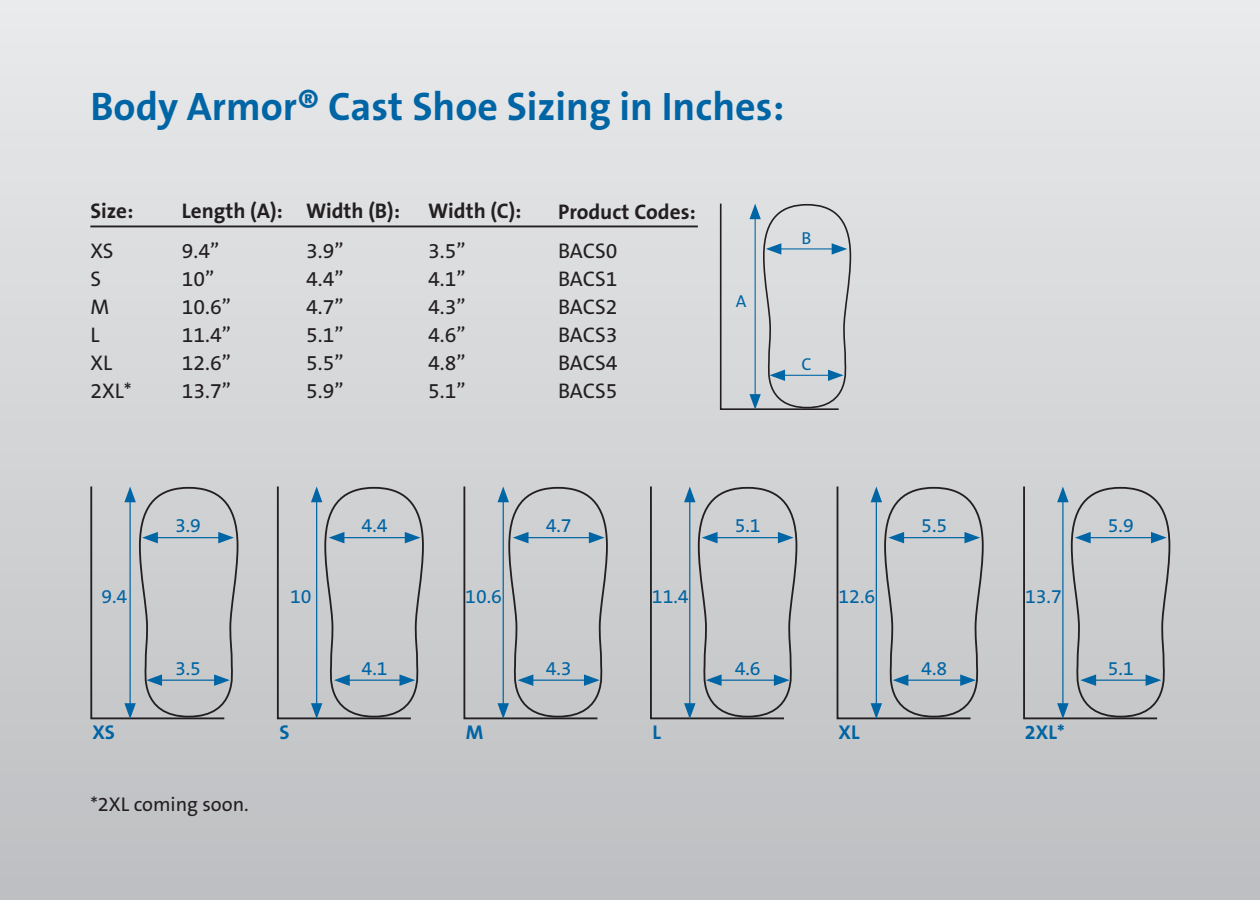
<style>
.page{position:relative;width:1260px;height:900px;background:#fff}
.page>*{position:absolute;margin:0;border:0;box-sizing:border-box;transform-origin:0 0}
.t1{font:700 40px "The Sans B7";color:#0065a4}
.t2{font:21.25px "The Sans B5 Plain";color:#231f20}
.t3{font:700 21.25px "The Sans B7";color:#231f20}
.t4{font:20px "The Sans B5 Plain";color:#231f20}
.Paragraph_Style_1{font:700 20px "The Sans B7";letter-spacing:-.005em;color:#0065a4}
.t5{font:19.5px "The Sans B5 Plain";color:#0065a4}
.t6{font:17.25px "The Sans B5 Plain";color:#0065a4}
</style>
<div class="page">
<div style="left:0;top:0;width:1260px;height:900px;background:linear-gradient(to bottom,#e9eaec,#bebfc1)"></div>
<hr style="left:90px;top:226px;width:608px;height:1px;background:#231f20">
<svg style="left:719px;top:202px;width:133px;height:209px;background:#caced2"></svg>
<svg style="left:89px;top:485px;width:151px;height:235px;background:#bec1c5"></svg>
<svg style="left:276px;top:485px;width:149px;height:235px;background:#bec1c5"></svg>
<svg style="left:463px;top:485px;width:146px;height:235px;background:#bdc1c5"></svg>
<svg style="left:649px;top:485px;width:150px;height:235px;background:#bec1c5"></svg>
<svg style="left:836px;top:485px;width:149px;height:235px;background:#bec1c5"></svg>
<svg style="left:1022px;top:485px;width:150px;height:235px;background:#bdc1c5"></svg>
<p class="t1" style="left:90px;top:85px;width:696px">Body Armor® Cast Shoe Sizing in Inches:</p>
<p class="t3" style="left:90px;top:200px;width:45px">Size:</p>
<p class="t2" style="left:90px;top:239px;width:25px">XS</p>
<p class="t2" style="left:90px;top:267px;width:12px">S</p>
<p class="t2" style="left:90px;top:295px;width:20px">M</p>
<p class="t2" style="left:90px;top:323px;width:11px">L</p>
<p class="t2" style="left:90px;top:351px;width:23px">XL</p>
<p class="t2" style="left:90px;top:379px;width:43px">2XL*</p>
<p class="t3" style="left:182px;top:200px;width:102px">Length (A):</p>
<p class="t2" style="left:182px;top:239px;width:39px">9.4”</p>
<p class="t2" style="left:182px;top:267px;width:34px">10”</p>
<p class="t2" style="left:182px;top:295px;width:51px">10.6”</p>
<p class="t2" style="left:182px;top:323px;width:51px">11.4”</p>
<p class="t2" style="left:182px;top:351px;width:51px">12.6”</p>
<p class="t2" style="left:182px;top:379px;width:51px">13.7”</p>
<p class="t3" style="left:306px;top:200px;width:95px">Width (B):</p>
<p class="t2" style="left:306px;top:239px;width:39px">3.9”</p>
<p class="t2" style="left:306px;top:267px;width:39px">4.4”</p>
<p class="t2" style="left:306px;top:295px;width:39px">4.7”</p>
<p class="t2" style="left:306px;top:323px;width:39px">5.1”</p>
<p class="t2" style="left:306px;top:351px;width:39px">5.5”</p>
<p class="t2" style="left:306px;top:379px;width:39px">5.9”</p>
<p class="t3" style="left:428px;top:200px;width:95px">Width (C):</p>
<p class="t2" style="left:428px;top:239px;width:39px">3.5”</p>
<p class="t2" style="left:428px;top:267px;width:39px">4.1”</p>
<p class="t2" style="left:428px;top:295px;width:39px">4.3”</p>
<p class="t2" style="left:428px;top:323px;width:39px">4.6”</p>
<p class="t2" style="left:428px;top:351px;width:39px">4.8”</p>
<p class="t2" style="left:428px;top:379px;width:39px">5.1”</p>
<p class="t3" style="left:558px;top:200px;width:139px">Product Codes:</p>
<p class="t2" style="left:558px;top:239px;width:61px">BACS0</p>
<p class="t2" style="left:558px;top:267px;width:61px">BACS1</p>
<p class="t2" style="left:558px;top:295px;width:61px">BACS2</p>
<p class="t2" style="left:558px;top:323px;width:61px">BACS3</p>
<p class="t2" style="left:558px;top:351px;width:61px">BACS4</p>
<p class="t2" style="left:558px;top:379px;width:61px">BACS5</p>
<p class="t6" style="left:736px;top:292px;width:12px">A</p>
<p class="t6" style="left:802px;top:229px;width:11px">B</p>
<p class="t6" style="left:801px;top:355px;width:12px">C</p>
<p class="t5" style="left:101px;top:586px;width:28px">9.4</p>
<p class="t5" style="left:175px;top:515px;width:28px">3.9</p>
<p class="t5" style="left:175px;top:657px;width:28px">3.5</p>
<p class="t5" style="left:290px;top:586px;width:23px">10</p>
<p class="t5" style="left:362px;top:515px;width:28px">4.4</p>
<p class="t5" style="left:362px;top:657px;width:28px">4.1</p>
<p class="t5" style="left:465px;top:586px;width:38px">10.6</p>
<p class="t5" style="left:546px;top:515px;width:28px">4.7</p>
<p class="t5" style="left:546px;top:657px;width:28px">4.3</p>
<p class="t5" style="left:652px;top:586px;width:38px">11.4</p>
<p class="t5" style="left:735px;top:515px;width:28px">5.1</p>
<p class="t5" style="left:735px;top:657px;width:28px">4.6</p>
<p class="t5" style="left:839px;top:586px;width:38px">12.6</p>
<p class="t5" style="left:921px;top:515px;width:28px">5.5</p>
<p class="t5" style="left:921px;top:657px;width:28px">4.8</p>
<p class="t5" style="left:1025px;top:586px;width:38px">13.7</p>
<p class="Paragraph_Style_1" style="left:92px;top:722px;width:24px">XS</p>
<p class="Paragraph_Style_1" style="left:279px;top:722px;width:12px">S</p>
<p class="Paragraph_Style_1" style="left:466px;top:722px;width:19px">M</p>
<p class="Paragraph_Style_1" style="left:653px;top:722px;width:10px">L</p>
<p class="Paragraph_Style_1" style="left:839px;top:722px;width:23px">XL</p>
<p class="Paragraph_Style_1" style="left:1025px;top:722px;width:41px">2XL*</p>
<p class="t4" style="left:90px;top:793px;width:160px">*2XL coming soon.</p>
<p class="t5" style="left:1108px;top:515px;width:28px">5.9</p>
<p class="t5" style="left:1108px;top:657px;width:28px">5.1</p>
</div>
